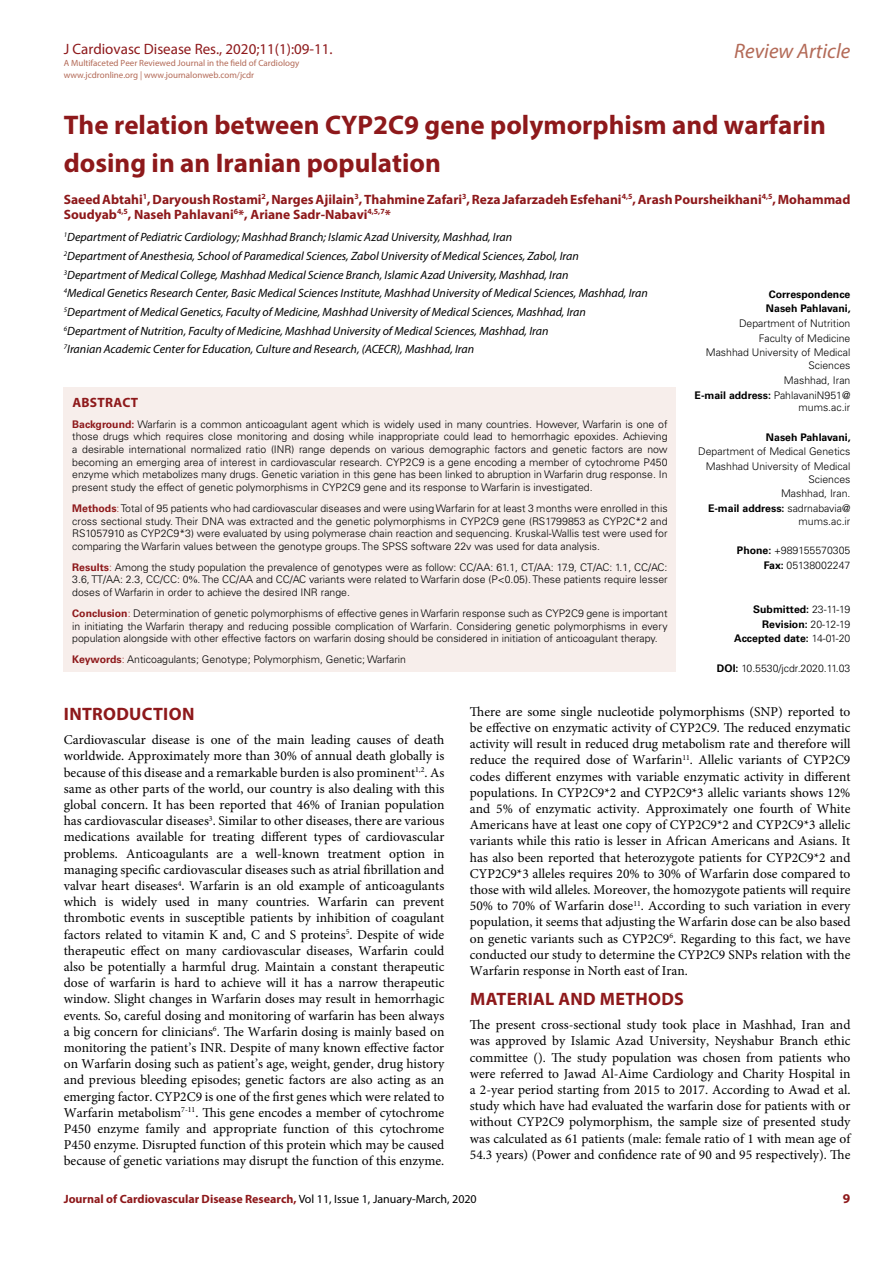
<style>
.page{position:relative;width:893px;height:1263px;background:#fff}
.page>*{position:absolute;margin:0;border:0;box-sizing:border-box;transform-origin:0 0}
.t1{font:700 27px/37.5px "Myriad Pro";color:#8e191b}
.t2{font:italic 21px "Myriad Pro";color:#b36a57}
.t3{font:700 18px "Myriad Pro";letter-spacing:.02em;color:#8e191b}
.t4{font:15px "Myriad Pro";color:#8e191b}
.t5{font:13.5px/16.2px "Minion Pro";color:#000;text-align:justify}
.t6{font:700 13.5px/15px "Myriad Pro";color:#8e191b}
.t7{font:700 13.5px "Myriad Pro";letter-spacing:.02em;color:#8e191b}
.t8{font:italic 12px/18.6px "Myriad Pro";color:#000}
.t9{font:700 12px "Myriad Pro";color:#8e191b}
.t10{font:300 10.5px/12.6px "Univers LT Std";color:#000;text-align:right}
.t11{font:700 10.5px/14.7px "Univers LT Std";color:#000}
.t12{font:9px/12px "Myriad Pro";color:#b36a57}
.s1{font-weight:700}
.s2{font-weight:300}
.s3{font-weight:700;color:#8e191b}
.s4{color:#8e191b}
.s5{font-family:"Times New Roman";font-weight:400}
.s6{font-weight:400;color:#000}
</style>
<div class="page">
<div style="left:64px;top:387px;width:612px;height:285px;background:#f7eeeb"></div>
<p class="t4" style="left:64px;top:39px;width:270px">J Cardiovasc Disease Res., 2020;11(1):09-11.</p>
<p class="t12" style="left:64px;top:57px;width:237px">A Multifaceted Peer Reviewed Journal in the field of Cardiology www.jcdronline.org | www.journalonweb.com/jcdr</p>
<h2 class="t2" style="left:734px;top:38px;width:118px">Review Article</h2>
<h1 class="t1" style="left:64px;top:105px;width:764px">The relation between CYP2C9 gene polymorphism and warfarin dosing in an Iranian population</h1>
<p class="t6" style="left:64px;top:191px;width:788px">Saeed Abtahi<sup>1</sup>, Daryoush Rostami<sup>2</sup>, Narges Ajilain<sup>3</sup>, Thahmine Zafari<sup>3</sup>, Reza Jafarzadeh Esfehani<sup>4,5</sup>, Arash Poursheikhani<sup>4,5</sup>, Mohammad<br>Soudyab<sup>4,5</sup>, Naseh Pahlavani<sup>6</sup>*, Ariane Sadr-Nabavi<sup>4,5,7</sup>*</p>
<p class="t8" style="left:64px;top:228px;width:585px"><sup>1</sup>Department of Pediatric Cardiology; Mashhad Branch; Islamic Azad University, Mashhad, Iran<br><sup>2</sup>Department of Anesthesia, School of Paramedical Sciences, Zabol University of Medical Sciences, Zabol, Iran<br><sup>3</sup>Department of Medical College, Mashhad Medical Science Branch, Islamic Azad University, Mashhad, Iran<br><sup>4</sup>Medical Genetics Research Center, Basic Medical Sciences Institute, Mashhad University of Medical Sciences, Mashhad, Iran <sup>5</sup>Department of Medical Genetics, Faculty of Medicine, Mashhad University of Medical Sciences, Mashhad, Iran <sup>6</sup>Department of Nutrition, Faculty of Medicine, Mashhad University of Medical Sciences, Mashhad, Iran<br><sup>7</sup>Iranian Academic Center for Education, Culture and Research, (ACECR), Mashhad, Iran</p>
<p class="t11" style="left:766px;top:287px;width:86px">Correspondence<br>Naseh Pahlavani,</p>
<p class="t10" style="left:706px;top:316px;width:146px;line-height:14.7px">Department of Nutrition<br>Faculty of Medicine<br>Mashhad University of Medical</p>
<p class="t10" style="left:695px;top:358px;width:157px;line-height:14.7px">Sciences<br>Mashhad, Iran<br><span class="s1">E-mail address:</span> PahlavaniN951@</p>
<p class="t10" style="left:798px;top:401px;width:53px">mums.ac.ir</p>
<p class="t11" style="left:766px;top:430px;width:86px">Naseh Pahlavani,</p>
<p class="t10" style="left:698px;top:444px;width:154px;line-height:14.7px">Department of Medical Genetics<br>Mashhad University of Medical</p>
<p class="t10" style="left:708px;top:471px;width:144px;line-height:14.7px">Sciences<br>Mashhad, Iran.<br><span class="s1">E-mail address:</span> sadrnabavia@</p>
<p class="t10" style="left:798px;top:515px;width:53px">mums.ac.ir</p>
<p class="t10" style="left:737px;top:543px;width:115px;line-height:14.7px"><span class="s1">Phone:</span> +989155570305<br><span class="s1">Fax:</span> 05138002247</p>
<p class="t11" style="left:734px;top:602px;width:118px;text-align:right">Submitted: <span class="s2">23-11-19<br></span>Revision: <span class="s2">20-12-19<br></span>Accepted date: <span class="s2">14-01-20</span></p>
<p class="t10" style="left:717px;top:662px;width:135px"><span class="s1">DOI:</span> 10.5530/jcdr.2020.11.03</p>
<p class="t7" style="left:72px;top:393px;width:67px">ABSTRACT</p>
<p class="t10" style="left:72px;top:418px;width:597px;text-align:justify"><span class="s3">Background:</span> Warfarin is a common anticoagulant agent which is widely used in many countries. However, Warfarin is one of those drugs which requires close monitoring and dosing while inappropriate could lead to hemorrhagic epoxides. Achieving a desirable international normalized ratio (INR) range depends on various demographic factors and genetic factors are now becoming an emerging area of interest in cardiovascular research. CYP2C9 is a gene encoding a member of cytochrome P450 enzyme which metabolizes many drugs. Genetic variation in this gene has been linked to abruption in Warfarin drug response. In present study the effect of genetic polymorphisms in CYP2C9 gene and its response to Warfarin is investigated.</p>
<p class="t10" style="left:72px;top:502px;width:597px;text-align:justify"><span class="s3">Methods</span><span class="s4">:</span> Total of 95 patients who had cardiovascular diseases and were using Warfarin for at least 3 months were enrolled in this cross sectional study. Their DNA was extracted and the genetic polymorphisms in CYP2C9 gene (RS1799853 as CYP2C*2 and RS1057910 as CYP2C9*3) were evaluated by using polymerase chain reaction and sequencing. Kruskal-Wallis test were used for comparing the Warfarin values between the genotype groups. The SPSS software 22v was used for data analysis.</p>
<p class="t10" style="left:72px;top:561px;width:597px;text-align:justify"><span class="s3">Results</span><span class="s4">:</span> Among the study population the prevalence of genotypes were as follow: CC/AA: 61.1, CT/AA: 17.9, CT/AC: 1.1, CC/AC:<br>3.6, TT/AA: 2.3, CC/CC: 0<span class="s5">%</span>. The CC/AA and CC/AC variants were related to Warfarin dose (P&lt;0.05). These patients require lesser doses of Warfarin in order to achieve the desired INR range.</p>
<p class="t10" style="left:72px;top:607px;width:597px;text-align:justify"><span class="s3">Conclusion</span><span class="s4">:</span> Determination of genetic polymorphisms of effective genes in Warfarin response such as CYP2C9 gene is important in initiating the Warfarin therapy and reducing possible complication of Warfarin. Considering genetic polymorphisms in every population alongside with other effective factors on warfarin dosing should be considered in initiation of anticoagulant therapy.</p>
<p class="t10" style="left:72px;top:653px;width:335px"><span class="s3">Keywords</span><span class="s4">:</span> Anticoagulants; Genotype; Polymorphism, Genetic; Warfarin</p>
<h3 class="t3" style="left:64px;top:702px;width:132px">INTRODUCTION</h3>
<p class="t5" style="left:64px;top:732px;width:382px">Cardiovascular disease is one of the main leading causes of death worldwide. Approximately more than 30% of annual death globally is because of this disease and a remarkable burden is also prominent<sup>1,2</sup>. As same as other parts of the world, our country is also dealing with this global concern. It has been reported that 46% of Iranian population has cardiovascular diseases<sup>3</sup>. Similar to other diseases, there are various medications available for treating different types of cardiovascular problems. Anticoagulants are a well-known treatment option in managing specific cardiovascular diseases such as atrial fibrillation and valvar heart diseases<sup>4</sup>. Warfarin is an old example of anticoagulants which is widely used in many countries. Warfarin can prevent thrombotic events in susceptible patients by inhibition of coagulant factors related to vitamin K and, C and S proteins<sup>5</sup>. Despite of wide therapeutic effect on many cardiovascular diseases, Warfarin could also be potentially a harmful drug. Maintain a constant therapeutic dose of warfarin is hard to achieve will it has a narrow therapeutic window. Slight changes in Warfarin doses may result in hemorrhagic events. So, careful dosing and monitoring of warfarin has been always a big concern for clinicians<sup>6</sup>. The Warfarin dosing is mainly based on monitoring the patient’s INR. Despite of many known effective factor on Warfarin dosing such as patient’s age, weight, gender, drug history and previous bleeding episodes; genetic factors are also acting as an emerging factor. CYP2C9 is one of the first genes which were related to Warfarin metabolism<sup>7-11</sup>. This gene encodes a member of cytochrome P450 enzyme family and appropriate function of this cytochrome P450 enzyme. Disrupted function of this protein which may be caused because of genetic variations may disrupt the function of this enzyme.</p>
<p class="t5" style="left:470px;top:703px;width:382px">There are some single nucleotide polymorphisms (SNP) reported to be effective on enzymatic activity of CYP2C9. The reduced enzymatic activity will result in reduced drug metabolism rate and therefore will reduce the required dose of Warfarin<sup>11</sup>. Allelic variants of CYP2C9 codes different enzymes with variable enzymatic activity in different populations. In CYP2C9*2 and CYP2C9*3 allelic variants shows 12% and 5% of enzymatic activity. Approximately one fourth of White Americans have at least one copy of CYP2C9*2 and CYP2C9*3 allelic variants while this ratio is lesser in African Americans and Asians. It has also been reported that heterozygote patients for CYP2C9*2 and CYP2C9*3 alleles requires 20% to 30% of Warfarin dose compared to those with wild alleles. Moreover, the homozygote patients will require 50% to 70% of Warfarin dose<sup>11</sup>. According to such variation in every population, it seems that adjusting the Warfarin dose can be also based on genetic variants such as CYP2C9<sup>6</sup>. Regarding to this fact, we have conducted our study to determine the CYP2C9 SNPs relation with the Warfarin response in North east of Iran.</p>
<h3 class="t3" style="left:470px;top:987px;width:215px">MATERIAL AND METHODS</h3>
<p class="t5" style="left:470px;top:1017px;width:382px">The present cross-sectional study took place in Mashhad, Iran and was approved by Islamic Azad University, Neyshabur Branch ethic committee (). The study population was chosen from patients who were referred to Jawad Al-Aime Cardiology and Charity Hospital in a 2-year period starting from 2015 to 2017. According to Awad et al. study which have had evaluated the warfarin dose for patients with or without CYP2C9 polymorphism, the sample size of presented study was calculated as 61 patients (male: female ratio of 1 with mean age of 54.3 years) (Power and confidence rate of 90 and 95 respectively). The</p>
<p class="t9" style="left:64px;top:1191px;width:414px">Journal of Cardiovascular Disease Research, <span class="s6">Vol 11, Issue 1, January-March, 2020</span></p>
<p class="t6" style="left:843px;top:1190px;width:9px">9</p>
</div>
